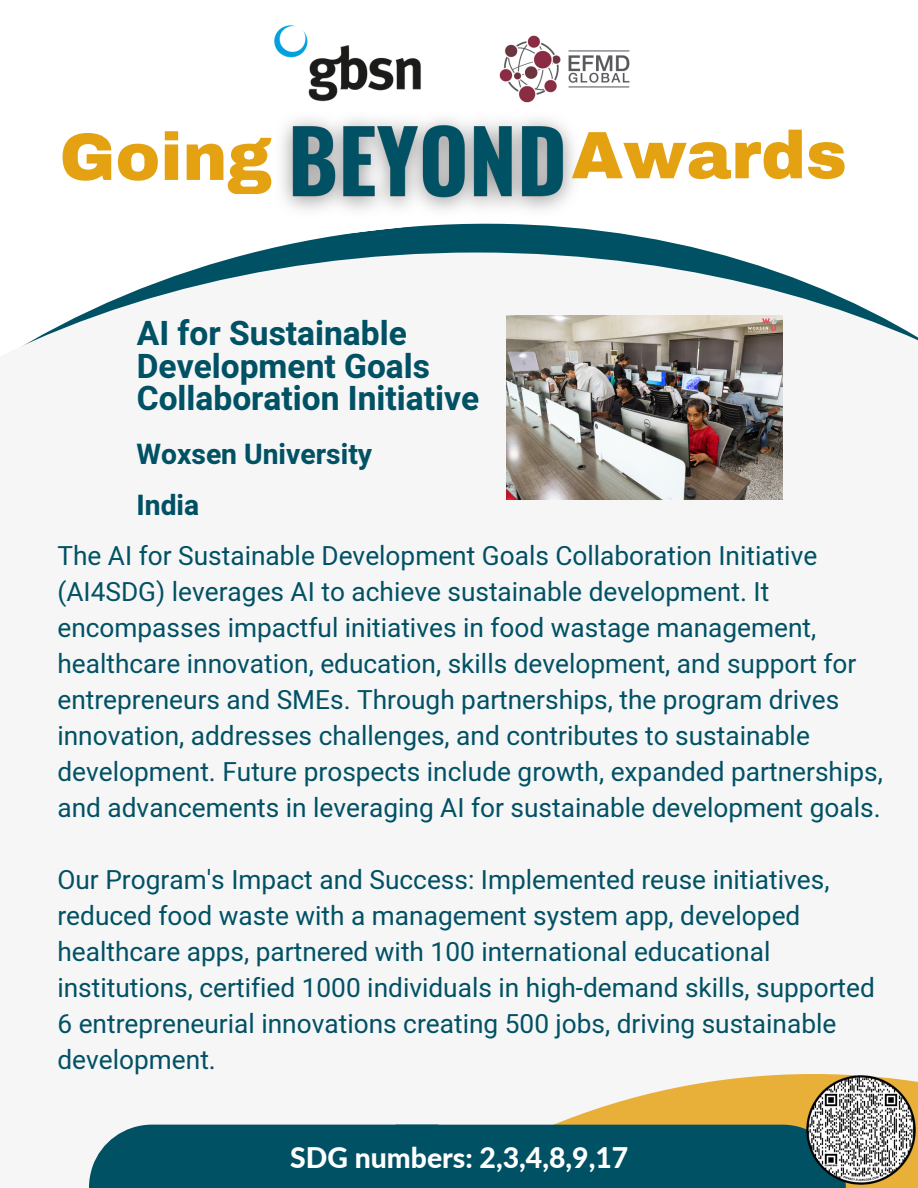
<style>
.page{position:relative;width:918px;height:1188px;background:#fff}
.page>*{position:absolute;margin:0;border:0;box-sizing:border-box;transform-origin:0 0}
.t1{font:900 67.2px "Archivo";color:#e4a213}
.t2{font:900 67.05px "Archivo";color:#e4a213}
.t3{font:700 33.45px/32.7px "Heebo";color:#015165}
.t4{font:800 28.35px "Lato";color:#fff}
.t5{font:700 28.2px "Heebo";color:#015165}
.t6{font:26.25px/36px "Heebo";color:#015165}
</style>
<div class="page">
<svg style="left:252px;top:228px;width:463px;height:25px;fill:#015165"></svg>
<div style="left:0;top:253px;width:918px;height:935px;background:#f6f6f6"></div>
<svg style="left:146px;top:1074px;width:772px;height:114px"></svg>
<div style="left:396px;top:1125px;width:450px;height:63px;background:#015165"></div>
<div style="left:89px;top:1125px;width:349px;height:63px;background:#015165"></div>
<img style="left:499px;top:35px;width:131px;height:59px">
<img style="left:274px;top:25px;width:147px;height:69px">
<img style="left:507px;top:316px;width:275px;height:183px">
<img style="left:282px;top:94px;width:292px;height:134px">
<img style="left:804px;top:1074px;width:114px;height:113px">
<p class="t1" style="left:60px;top:121px;width:214px">Going</p>
<p class="t2" style="left:571px;top:119px;width:277px">Awards</p>
<p class="t3" style="left:137px;top:318px;width:344px">AI for Sustainable<br>Development Goals<br>Collaboration Initiative</p>
<p class="t5" style="left:137px;top:434px;width:237px">Woxsen University</p>
<p class="t5" style="left:137px;top:486px;width:64px">India</p>
<p class="t6" style="left:57px;top:539px;width:827px">The AI for Sustainable Development Goals Collaboration Initiative (AI4SDG) leverages AI to achieve sustainable development. It encompasses impactful initiatives in food wastage management, healthcare innovation, education, skills development, and support for entrepreneurs and SMEs. Through partnerships, the program drives innovation, addresses challenges, and contributes to sustainable development. Future prospects include growth, expanded partnerships, and advancements in leveraging AI for sustainable development goals.</p>
<p class="t6" style="left:57px;top:863px;width:819px">Our Program's Impact and Success: Implemented reuse initiatives, reduced food waste with a management system app, developed healthcare apps, partnered with 100 international educational institutions, certified 1000 individuals in high-demand skills, supported 6 entrepreneurial innovations creating 500 jobs, driving sustainable development.</p>
<p class="t4" style="left:290px;top:1140px;width:340px">SDG numbers: 2,3,4,8,9,17</p>
</div>
